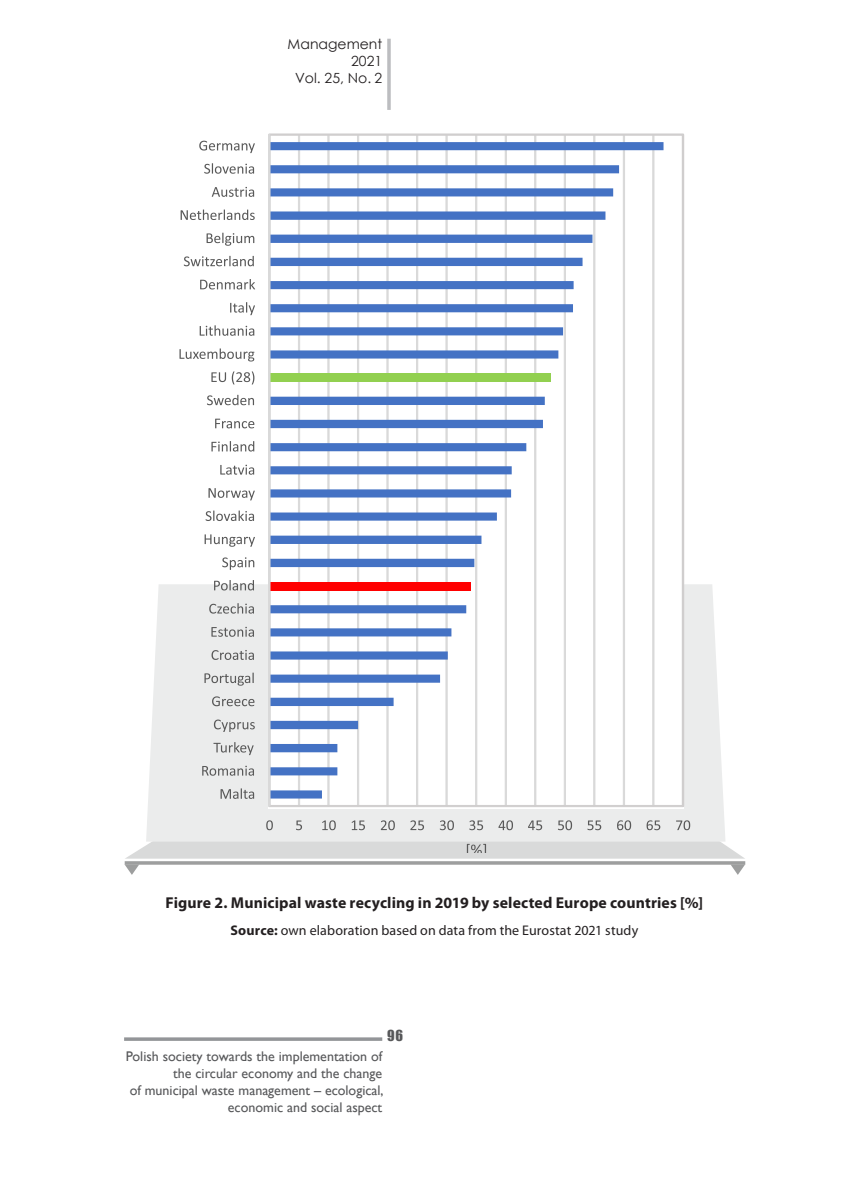
<style>
.page{position:relative;width:844px;height:1191px;background:#fff}
.page>*{position:absolute;margin:0;border:0;box-sizing:border-box;transform-origin:0 0}
.tytul_tabeli{font:700 15.75px "Myriad Pro";letter-spacing:.01em;color:#231f20}
.t1{font:14px/16.8px "Gill Sans";color:#57585a;text-align:right}
.zrodlo_-_do_tabeli{font:14px "Myriad Pro";letter-spacing:.01em;color:#231f20}
.t2{font:14px/16.8px "Century Gothic";color:#231f20;text-align:right}
.t3{font:14px "Impact";color:#57585a}
.s1{font-weight:700}
</style>
<div class="page">
<hr style="left:124px;top:1037px;width:258px;height:3px;background:#939598">
<hr style="left:387px;top:39px;width:3px;height:71px;background:#bcbdc0">
<svg style="left:147px;top:584px;width:577px;height:236px;background:#eceded"></svg>
<hr style="left:125px;top:861px;width:620px;height:3px;background:#9d9e9e">
<svg style="left:124px;top:864px;width:15px;height:11px"></svg>
<svg style="left:730px;top:864px;width:15px;height:11px"></svg>
<svg style="left:268px;top:134px;width:415px;height:673px"></svg>
<svg style="left:270px;top:142px;width:393px;height:656px"></svg>
<hr style="left:268px;top:134px;width:2px;height:672px;background:#d9d9d9">
<svg style="left:220px;top:788px;width:34px;height:11px"></svg>
<svg style="left:202px;top:765px;width:52px;height:10px"></svg>
<svg style="left:213px;top:742px;width:40px;height:13px"></svg>
<svg style="left:214px;top:719px;width:41px;height:13px"></svg>
<svg style="left:212px;top:696px;width:42px;height:10px"></svg>
<svg style="left:204px;top:672px;width:50px;height:13px"></svg>
<svg style="left:211px;top:650px;width:43px;height:10px"></svg>
<svg style="left:211px;top:627px;width:43px;height:10px"></svg>
<svg style="left:209px;top:603px;width:45px;height:10px"></svg>
<svg style="left:214px;top:580px;width:40px;height:10px"></svg>
<svg style="left:222px;top:557px;width:32px;height:13px"></svg>
<svg style="left:204px;top:534px;width:51px;height:13px"></svg>
<svg style="left:205px;top:510px;width:49px;height:11px"></svg>
<svg style="left:208px;top:488px;width:47px;height:12px"></svg>
<svg style="left:220px;top:465px;width:34px;height:10px"></svg>
<svg style="left:211px;top:441px;width:43px;height:10px"></svg>
<svg style="left:215px;top:419px;width:39px;height:9px"></svg>
<svg style="left:207px;top:395px;width:47px;height:10px"></svg>
<svg style="left:211px;top:372px;width:15px;height:10px"></svg>
<svg style="left:232px;top:371px;width:22px;height:13px"></svg>
<svg style="left:179px;top:348px;width:75px;height:13px"></svg>
<svg style="left:200px;top:325px;width:54px;height:11px"></svg>
<svg style="left:230px;top:302px;width:25px;height:13px"></svg>
<svg style="left:200px;top:279px;width:55px;height:10px"></svg>
<svg style="left:184px;top:256px;width:70px;height:10px"></svg>
<svg style="left:206px;top:233px;width:48px;height:13px"></svg>
<svg style="left:180px;top:209px;width:75px;height:11px"></svg>
<svg style="left:212px;top:187px;width:42px;height:10px"></svg>
<svg style="left:204px;top:163px;width:50px;height:11px"></svg>
<svg style="left:199px;top:141px;width:56px;height:12px"></svg>
<svg style="left:126px;top:820px;width:618px;height:38px;background:#dfe0e0"></svg>
<p class="t2" style="left:287px;top:36px;width:96px">Management<br>2021<br>Vol. 25, No. 2</p>
<p class="tytul_tabeli" style="left:165px;top:892px;width:539px">Figure 2. Municipal waste recycling in 2019 by selected Europe countries [%]</p>
<p class="zrodlo_-_do_tabeli" style="left:230px;top:921px;width:409px"><span class="s1">Source:</span> own elaboration based on data from the Eurostat 2021 study</p>
<p class="t3" style="left:387px;top:1024px;width:17px">96</p>
<p class="t1" style="left:126px;top:1048px;width:259px">Polish society towards the implementation of the circular economy and the change<br>of municipal waste management – ecological, economic and social aspect</p>
</div>
